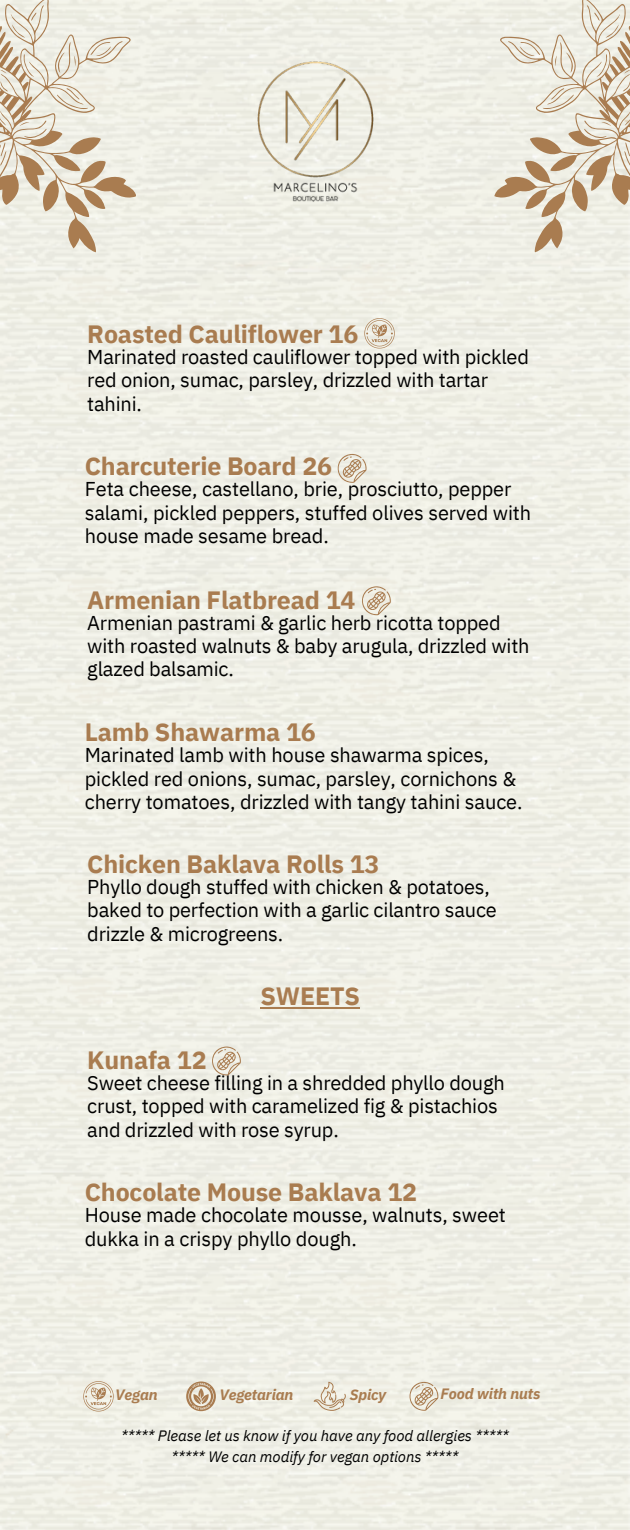
<style>
.page{position:relative;width:630px;height:1530px;background:#fff}
.page>*{position:absolute;margin:0;border:0;box-sizing:border-box;transform-origin:0 0}
.t1{font:700 25px "IBM Plex Sans";letter-spacing:-.005em;color:#a97c50}
.t2{font:20px/23.2px "IBM Plex Sans";letter-spacing:-.01em;color:#000}
.t3{font:italic 15px "IBM Plex Sans";letter-spacing:-.005em;color:#000}
.t4{font:italic 700 15px "IBM Plex Sans";letter-spacing:-.005em;color:#a97c50}
</style>
<div class="page">
<img style="left:211px;top:27px;width:209px;height:208px">
<svg style="left:83px;top:1381px;width:31px;height:31px"></svg>
<svg style="left:186px;top:1381px;width:30px;height:30px"></svg>
<svg style="left:405px;top:1379px;width:33px;height:32px"></svg>
<svg style="left:314px;top:1382px;width:32px;height:29px"></svg>
<svg style="left:364px;top:318px;width:31px;height:30px"></svg>
<svg style="left:357px;top:583px;width:34px;height:32px"></svg>
<svg style="left:207px;top:1043px;width:34px;height:32px"></svg>
<svg style="left:494px;top:0;width:136px;height:252px;background:#e1d9c9"></svg>
<svg style="left:333px;top:451px;width:34px;height:32px"></svg>
<hr style="left:260px;top:1007px;width:100px;height:2px;background:#a97c50">
<svg style="left:0;top:0;width:136px;height:252px;background:#e1d8c8"></svg>
<p class="t1" style="left:87px;top:317px;width:273px">Roasted Cauliflower 16</p>
<p class="t2" style="left:87px;top:345px;width:443px">Marinated roasted cauliflower topped with pickled red onion, sumac, parsley, drizzled with tartar tahini.</p>
<h1 class="t1" style="left:85px;top:449px;width:249px">Charcuterie Board 26</h1>
<h3 class="t2" style="left:85px;top:477px;width:448px">Feta cheese, castellano, brie, prosciutto, pepper salami, pickled peppers, stuffed olives served with house made sesame bread.</h3>
<p class="t1" style="left:87px;top:583px;width:270px">Armenian Flatbread 14</p>
<h2 class="t2" style="left:87px;top:611px;width:444px">Armenian pastrami &amp; garlic herb ricotta topped with roasted walnuts &amp; baby arugula, drizzled with glazed balsamic.</h2>
<h2 class="t1" style="left:85px;top:715px;width:233px">Lamb Shawarma 16</h2>
<p class="t2" style="left:85px;top:743px;width:439px">Marinated lamb with house shawarma spices, pickled red onions, sumac, parsley, cornichons &amp; cherry tomatoes, drizzled with tangy tahini sauce.</p>
<h3 class="t1" style="left:87px;top:847px;width:294px">Chicken Baklava Rolls 13</h3>
<h2 class="t2" style="left:87px;top:875px;width:411px">Phyllo dough stuffed with chicken &amp; potatoes, baked to perfection with a garlic cilantro sauce drizzle &amp; microgreens.</h2>
<h3 class="t1" style="left:260px;top:979px;width:101px">SWEETS</h3>
<h3 class="t1" style="left:87px;top:1043px;width:121px">Kunafa 12</h3>
<h2 class="t2" style="left:87px;top:1071px;width:419px">Sweet cheese filling in a shredded phyllo dough crust, topped with caramelized fig &amp; pistachios and drizzled with rose syrup.</h2>
<h2 class="t1" style="left:85px;top:1175px;width:334px">Chocolate Mouse Baklava 12</h2>
<p class="t2" style="left:85px;top:1203px;width:423px">House made chocolate mousse, walnuts, sweet dukka in a crispy phyllo dough.</p>
<h3 class="t4" style="left:115px;top:1385px;width:44px">Vegan</h3>
<h2 class="t4" style="left:219px;top:1385px;width:76px">Vegetarian</h2>
<h2 class="t4" style="left:350px;top:1385px;width:38px">Spicy</h2>
<h3 class="t4" style="left:441px;top:1383px;width:101px">Food with nuts</h3>
<p class="t3" style="left:121px;top:1425px;width:389px">***** Please let us know if you have any food allergies *****</p>
<h3 class="t3" style="left:172px;top:1446px;width:288px">***** We can modify for vegan options *****</h3>
</div>
